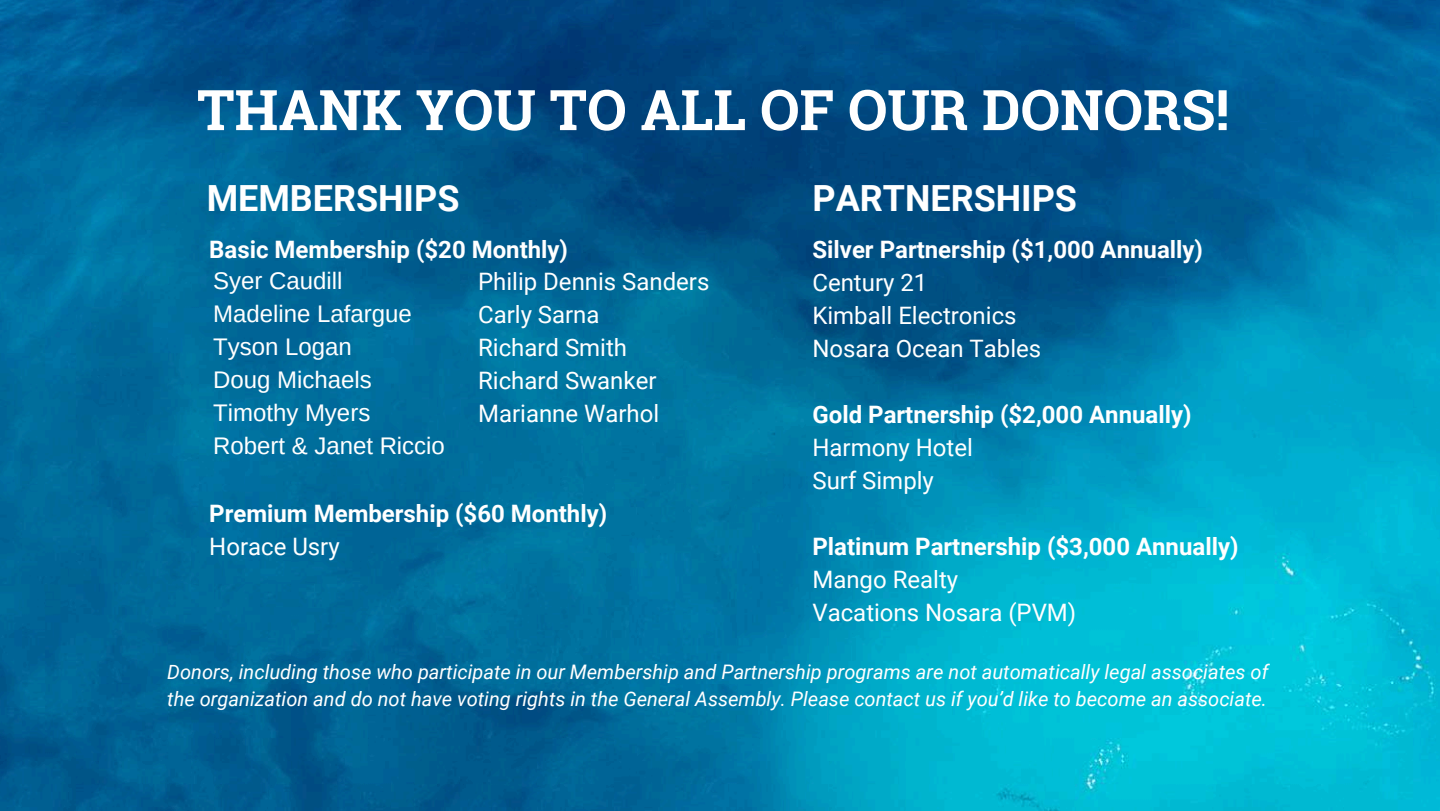
<style>
.page{position:relative;width:1440px;height:811px;background:#fff}
.page>*{position:absolute;margin:0;border:0;box-sizing:border-box;transform-origin:0 0}
.t1{font:700 56px "Roboto Slab";color:#fff}
.t2{font:700 36px "Roboto";color:#fff}
.t3{font:24px/33px "Roboto";color:#fff}
.t4{font:700 24px "Roboto";color:#fff}
.t5{font:24px/33px "Arimo";color:#fff}
.t6{font:italic 20px/27px "Roboto";color:#fff}
</style>
<div class="page">
<img style="left:0;top:0;width:1440px;height:810px">
<h1 class="t1" style="left:197px;top:71px;width:1034px">THANK YOU TO ALL OF OUR DONORS!</h1>
<h2 class="t2" style="left:207px;top:177px;width:254px">MEMBERSHIPS</h2>
<p class="t4" style="left:209px;top:235px;width:360px">Basic Membership ($20 Monthly)</p>
<p class="t5" style="left:213px;top:263px;width:233px">Syer Caudill<br>Madeline Lafargue<br>Tyson Logan<br>Doug Michaels<br>Timothy Myers<br>Robert &amp; Janet Riccio</p>
<p class="t3" style="left:478px;top:265px;width:233px">Philip Dennis Sanders<br>Carly Sarna<br>Richard Smith<br>Richard Swanker<br>Marianne Warhol</p>
<p class="t4" style="left:209px;top:499px;width:399px">Premium Membership ($60 Monthly)</p>
<p class="t3" style="left:209px;top:530px;width:132px">Horace Usry</p>
<h2 class="t2" style="left:812px;top:177px;width:266px">PARTNERSHIPS</h2>
<p class="t4" style="left:812px;top:235px;width:392px">Silver Partnership ($1,000 Annually)</p>
<p class="t3" style="left:812px;top:266px;width:230px">Century 21<br>Kimball Electronics<br>Nosara Ocean Tables</p>
<p class="t4" style="left:812px;top:400px;width:381px">Gold Partnership ($2,000 Annually)</p>
<p class="t3" style="left:812px;top:431px;width:162px">Harmony Hotel<br>Surf Simply</p>
<p class="t4" style="left:812px;top:532px;width:428px">Platinum Partnership ($3,000 Annually)</p>
<p class="t3" style="left:812px;top:563px;width:265px">Mango Realty<br>Vacations Nosara (PVM)</p>
<p class="t6" style="left:167px;top:657px;width:1103px">Donors, including those who participate in our Membership and Partnership programs are not automatically legal associates of the organization and do not have voting rights in the General Assembly. Please contact us if you’d like to become an associate.</p>
</div>
